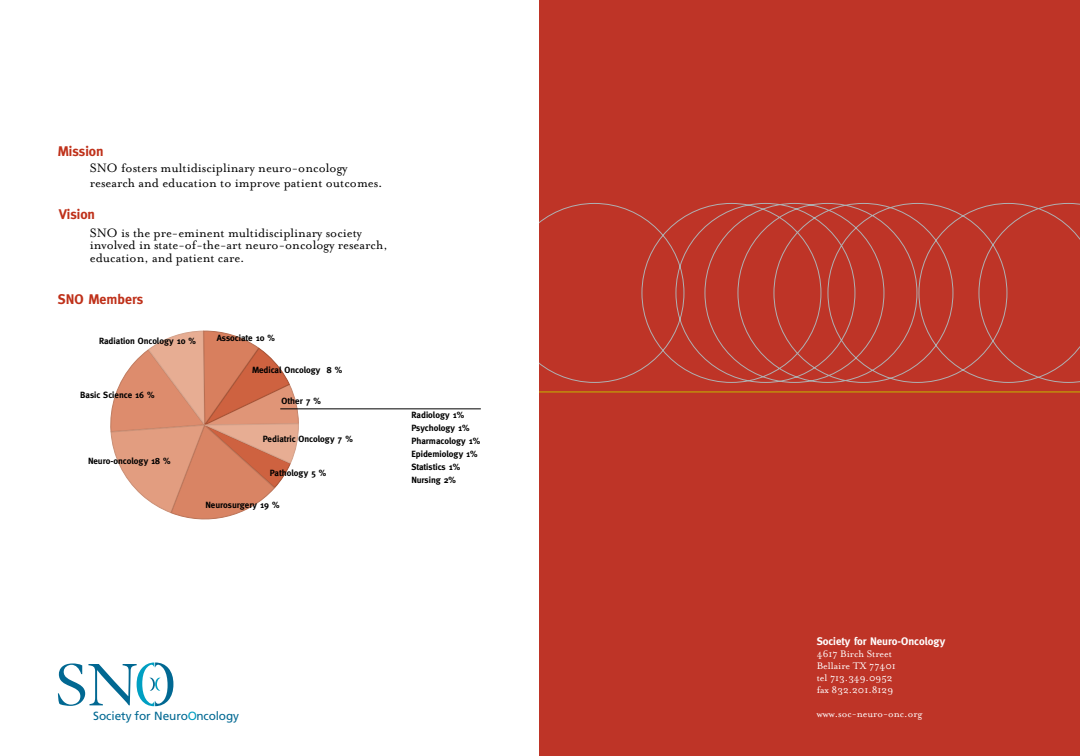
<style>
.page{position:relative;width:1080px;height:756px;background:#fff}
.page>*{position:absolute;margin:0;border:0;box-sizing:border-box;transform-origin:0 0}
.t1{font:14px/12.5px "Mrs Eaves Roman";color:#000}
.t2{font:700 14px "Meta";color:#bf311a}
.t3{font:11.8px "Frutiger";letter-spacing:-.005em;color:#016892}
.t4{font:11px/12px "Mrs Eaves Roman";color:#fff}
.t5{font:700 11px "Meta";color:#fff}
.t6{font:700 9px/13px "Meta";color:#000}
.s1{color:#009fc2}
</style>
<div class="page">
<div style="left:539px;top:0;width:541px;height:756px;background:#be3427"></div>
<hr style="left:539px;top:391px;width:541px;height:1px;background:#c3b600">
<svg style="left:539px;top:203px;width:541px;height:180px"></svg>
<svg style="left:58px;top:662px;width:115px;height:44px"></svg>
<svg style="left:110px;top:331px;width:189px;height:189px"></svg>
<hr style="left:280px;top:409px;width:201px;height:1px;background:#000">
<h1 class="t2" style="left:58px;top:143px;width:47px">Mission</h1>
<h1 class="t1" style="left:90px;top:161px;width:294px;line-height:14.4px">SNO fosters multidisciplinary neuro-oncology research and education to improve patient outcomes.</h1>
<h1 class="t1" style="left:90px;top:226px;width:299px">SNO is the pre-eminent multidisciplinary society involved in state-of-the-art neuro-oncology research, education, and patient care.</h1>
<h1 class="t2" style="left:59px;top:206px;width:38px">Vision</h1>
<h1 class="t2" style="left:58px;top:291px;width:87px">SNO Members</h1>
<p class="t6" style="left:99px;top:334px;width:98px">Radiation Oncology 10 %</p>
<p class="t6" style="left:217px;top:332px;width:60px">Associate 10 %</p>
<p class="t6" style="left:252px;top:364px;width:92px">Medical Oncology 8 %</p>
<p class="t6" style="left:80px;top:388px;width:76px">Basic Science 16 %</p>
<p class="t6" style="left:88px;top:454px;width:84px">Neuro-oncology 18 %</p>
<p class="t6" style="left:282px;top:394px;width:41px">Other 7 %</p>
<p class="t6" style="left:263px;top:432px;width:91px">Pediatric Oncology 7 %</p>
<p class="t6" style="left:270px;top:466px;width:58px">Pathology 5 %</p>
<p class="t6" style="left:206px;top:499px;width:75px">Neurosurgery 19 %</p>
<p class="t6" style="left:411px;top:409px;width:70px">Radiology 1%<br>Psychology 1%<br>Pharmacology 1%<br>Epidemiology 1%<br>Statistics 1%<br>Nursing 2%</p>
<p class="t5" style="left:817px;top:635px;width:130px">Society for Neuro-Oncology</p>
<p class="t4" style="left:817px;top:648px;width:81px">4617 Birch Street<br>Bellaire TX 77401 tel 713.349.0952 fax 832.201.8129</p>
<h2 class="t3" style="left:93px;top:709px;width:147px">Society for Neuro<span class="s1">O</span>ncology</h2>
<p class="t4" style="left:817px;top:708px;width:107px">www.soc-neuro-onc.org</p>
</div>
